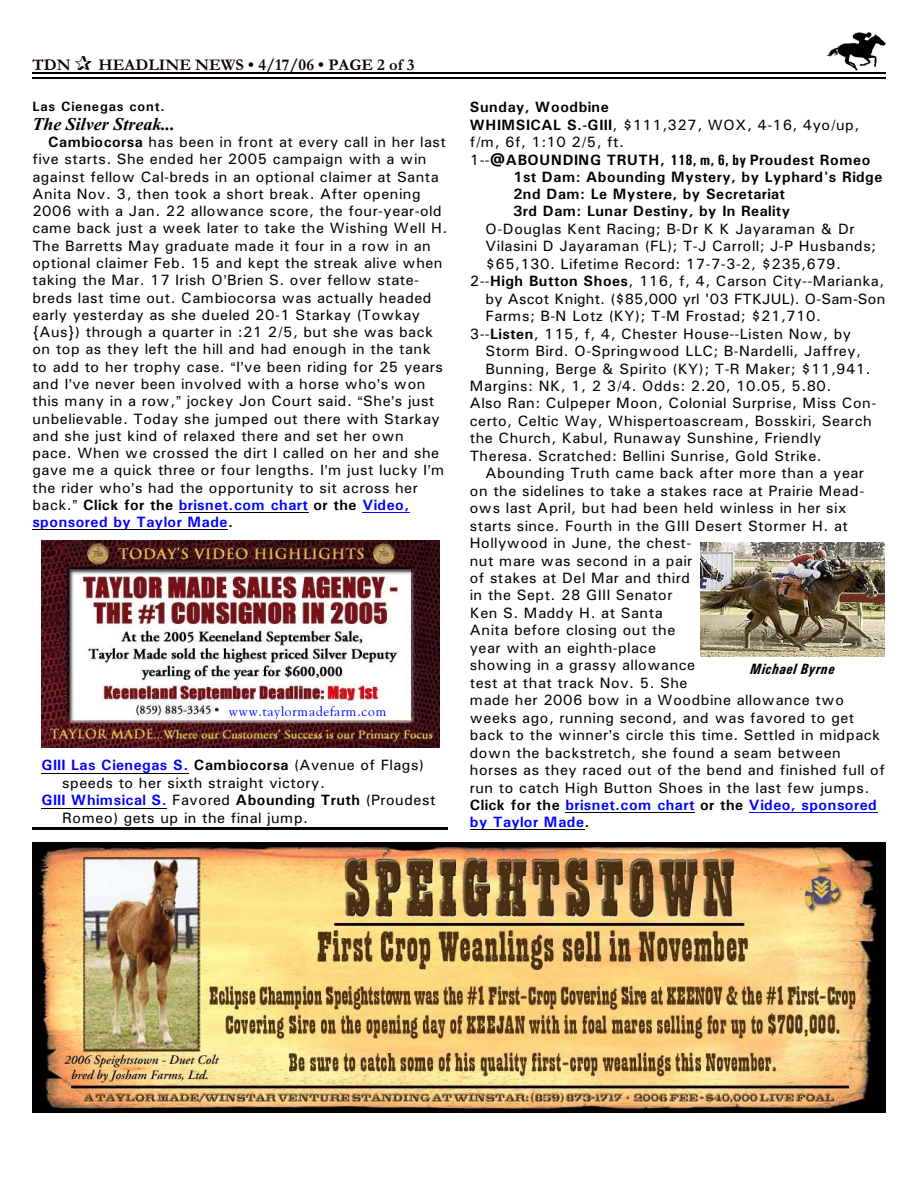
<style>
.page{position:relative;width:918px;height:1188px;background:#fff}
.page>*{position:absolute;margin:0;border:0;box-sizing:border-box;transform-origin:0 0}
.t1{font:italic 700 18px "Times New Roman";color:#000}
.t2{font:700 16.5px "Garamond";letter-spacing:.005em;color:#0f0000}
.t3{font:15px/17.2px "Univers";letter-spacing:.03em;color:#000}
.t4{font:700 15px "Univers";letter-spacing:.03em;color:#000}
.t5{font:700 15px "Univers";letter-spacing:.03em;color:#00f}
.t6{font:italic 700 15px "Univers Condensed";letter-spacing:.025em;color:#000}
.t7{font:13.5px "Goudy";letter-spacing:.06em;color:#00f}
.t8{font:700 13.5px "Univers";letter-spacing:.065em;color:#000}
.s1{color:#001400}
.s2{font-weight:700}
.s3{font-weight:700;color:#00f}
.s4{color:#000}
.s5{font-weight:400;color:#000}
.s6{font-weight:400}
.s7{font-family:"Univers Condensed"}
</style>
<div class="page">
<img style="left:826px;top:32px;width:60px;height:38px">
<hr style="left:32px;top:72px;width:853px;height:1px;background:#000">
<hr style="left:32px;top:77px;width:853px;height:2px;background:#000">
<img style="left:32px;top:842px;width:854px;height:270px">
<img style="left:41px;top:541px;width:398px;height:207px">
<hr style="left:41px;top:773px;width:148px;height:1px;background:#000">
<hr style="left:41px;top:808px;width:126px;height:1px;background:#000">
<hr style="left:32px;top:827px;width:416px;height:2px;background:#000">
<hr style="left:179px;top:512px;width:129px;height:1px;background:#000">
<hr style="left:362px;top:512px;width:48px;height:1px;background:#00f">
<hr style="left:32px;top:529px;width:196px;height:1px;background:#000">
<hr style="left:565px;top:812px;width:130px;height:1px;background:#000">
<hr style="left:749px;top:812px;width:128px;height:1px;background:#00f">
<hr style="left:470px;top:829px;width:114px;height:1px;background:#000">
<img style="left:701px;top:543px;width:183px;height:114px">
<p class="t2" style="left:32px;top:59px;width:40px">TDN</p>
<p class="t2" style="left:98px;top:59px;width:318px">HEADLINE NEWS • 4/17/06 • PAGE 2 of <span class="s1">3</span></p>
<p class="t8" style="left:32px;top:102px;width:134px">Las Cienegas cont.</p>
<p class="t1" style="left:32px;top:118px;width:144px">The Silver Streak...</p>
<p class="t3" style="left:32px;top:135px;width:417px;text-indent:16px"><span class="s2">Cambiocorsa</span> has been in front at every call in her last five starts. She ended her 2005 campaign with a win against fellow Cal-breds in an optional claimer at Santa Anita Nov. 3, then took a short break. After opening 2006 with a Jan. 22 allowance score, the four-year-old came back just a week later to take the Wishing Well H.<br>The Barretts May graduate made it four in a row in an optional claimer Feb. 15 and kept the streak alive when taking the Mar. 17 Irish O Brien S. over fellow state&shy;breds last time out. Cambiocorsa was actually headed early yesterday as she dueled 20-1 Starkay (Towkay {Aus}) through a quarter in :21 2/5, but she was back on top as they left the hill and had enough in the tank to add to her trophy case. I ve been riding for 25 years and I ve never been involved with a horse who s won this many in a row, jockey Jon Court said. She s just unbelievable. Today she jumped out there with Starkay and she just kind of relaxed there and set her own<br>pace. When we crossed the dirt I called on her and she gave me a quick three or four lengths. I m just lucky I m the rider who s had the opportunity to sit across her back. <span class="s2">Click for the</span> <span class="s3">brisnet.com chart</span> <span class="s2">or the</span> <span class="s3">Video, sponsored by Taylor Made</span><span class="s2">.</span></p>
<p class="t7" style="left:229px;top:706px;width:159px">www.taylormadefarm.com</p>
<p class="t5" style="left:41px;top:760px;width:384px">GIII Las Cienegas S. <span class="s4">Cambiocorsa</span> <span class="s5">(Avenue of Flags)</span></p>
<p class="t3" style="left:62px;top:775px;width:264px">speeds to her sixth straight victory.</p>
<p class="t3" style="left:41px;top:793px;width:396px"><span class="s3">GIII Whimsical S.</span> Favored <span class="s2">Abounding Truth</span> (Proudest</p>
<p class="t3" style="left:62px;top:810px;width:247px">Romeo) gets up in the final jump.</p>
<p class="t4" style="left:470px;top:102px;width:141px">Sunday, Woodbine</p>
<p class="t3" style="left:470px;top:117px;width:391px"><span class="s2">WHIMSICAL S.-GIII</span>, $111,327, WOX, 4-16, 4yo/up,</p>
<p class="t3" style="left:470px;top:135px;width:156px">f/m, 6f, 1:10 2/5, ft.</p>
<p class="t4" style="left:470px;top:154px;width:402px"><span class="s6">1--</span>@ABOUNDING TRUTH, <span class="s7">118, m, 6, by</span> Proudest Romeo</p>
<p class="t4" style="left:513px;top:171px;width:371px">1st Dam: Abounding Mystery, by Lyphard's Ridge</p>
<p class="t4" style="left:513px;top:189px;width:274px">2nd Dam: Le Mystere, by Secretariat</p>
<p class="t4" style="left:513px;top:206px;width:279px">3rd Dam: Lunar Destiny, by In Reality</p>
<p class="t3" style="left:485px;top:221px;width:371px">O-Douglas Kent Racing; B-Dr K K Jayaraman &amp; Dr</p>
<p class="t3" style="left:485px;top:239px;width:392px">Vilasini D Jayaraman (FL); T-J Carroll; J-P Husbands;</p>
<p class="t3" style="left:485px;top:256px;width:357px">$65,130. Lifetime Record: 17-7-3-2, $235,679.</p>
<p class="t3" style="left:470px;top:274px;width:416px">2--<span class="s2">High Button Shoes</span>, 116, f, 4, Carson City--Marianka,</p>
<p class="t3" style="left:485px;top:291px;width:401px">by Ascot Knight. ($85,000 yrl '03 FTKJUL). O-Sam-Son</p>
<p class="t3" style="left:485px;top:309px;width:337px">Farms; B-N Lotz (KY); T-M Frostad; $21,710.</p>
<p class="t3" style="left:470px;top:326px;width:383px">3--<span class="s2">Listen</span>, 115, f, 4, Chester House--Listen Now, by</p>
<p class="t3" style="left:485px;top:344px;width:377px">Storm Bird. O-Springwood LLC; B-Nardelli, Jaffrey,</p>
<p class="t3" style="left:485px;top:361px;width:387px">Bunning, Berge &amp; Spirito (KY); T-R Maker; $11,941.</p>
<p class="t3" style="left:470px;top:379px;width:363px">Margins: NK, 1, 2 3/4. Odds: 2.20, 10.05, 5.80.</p>
<p class="t3" style="left:470px;top:396px;width:408px">Also Ran: Culpeper Moon, Colonial Surprise, Miss Con-</p>
<p class="t3" style="left:470px;top:413px;width:403px">certo, Celtic Way, Whispertoascream, Bosskiri, Search</p>
<p class="t3" style="left:470px;top:431px;width:353px">the Church, Kabul, Runaway Sunshine, Friendly</p>
<p class="t3" style="left:470px;top:448px;width:354px">Theresa. Scratched: Bellini Sunrise, Gold Strike.</p>
<p class="t3" style="left:485px;top:466px;width:380px">Abounding Truth came back after more than a year</p>
<p class="t3" style="left:470px;top:483px;width:396px">on the sidelines to take a stakes race at Prairie Mead-</p>
<p class="t3" style="left:470px;top:501px;width:378px">ows last April, but had been held winless in her six</p>
<p class="t3" style="left:470px;top:518px;width:380px">starts since. Fourth in the GIII Desert Stormer H. at</p>
<p class="t3" style="left:470px;top:536px;width:223px">Hollywood in June, the chest-</p>
<p class="t3" style="left:470px;top:553px;width:224px">nut mare was second in a pair</p>
<p class="t3" style="left:470px;top:571px;width:222px">of stakes at Del Mar and third</p>
<p class="t3" style="left:470px;top:588px;width:204px">in the Sept. 28 GIII Senator</p>
<p class="t3" style="left:470px;top:605px;width:194px">Ken S. Maddy H. at Santa</p>
<p class="t3" style="left:470px;top:623px;width:207px">Anita before closing out the</p>
<p class="t3" style="left:470px;top:640px;width:188px">year with an eighth-place</p>
<p class="t3" style="left:470px;top:658px;width:227px">showing in a grassy allowance</p>
<p class="t3" style="left:470px;top:675px;width:219px">test at that track Nov. 5. She</p>
<p class="t3" style="left:470px;top:693px;width:376px">made her 2006 bow in a Woodbine allowance two</p>
<p class="t3" style="left:470px;top:710px;width:386px">weeks ago, running second, and was favored to get</p>
<p class="t3" style="left:470px;top:728px;width:412px">back to the winner s circle this time. Settled in midpack</p>
<p class="t3" style="left:470px;top:745px;width:373px">down the backstretch, she found a seam between</p>
<p class="t3" style="left:470px;top:763px;width:417px">horses as they raced out of the bend and finished full of</p>
<p class="t3" style="left:470px;top:780px;width:401px">run to catch High Button Shoes in the last few jumps.</p>
<p class="t5" style="left:470px;top:799px;width:409px"><span class="s4">Click for the</span> brisnet.com chart <span class="s4">or the</span> Video, sponsored</p>
<p class="t5" style="left:470px;top:817px;width:121px">by Taylor Made<span class="s4">.</span></p>
<p class="t6" style="left:750px;top:664px;width:86px">Michael Byrne</p>
</div>
